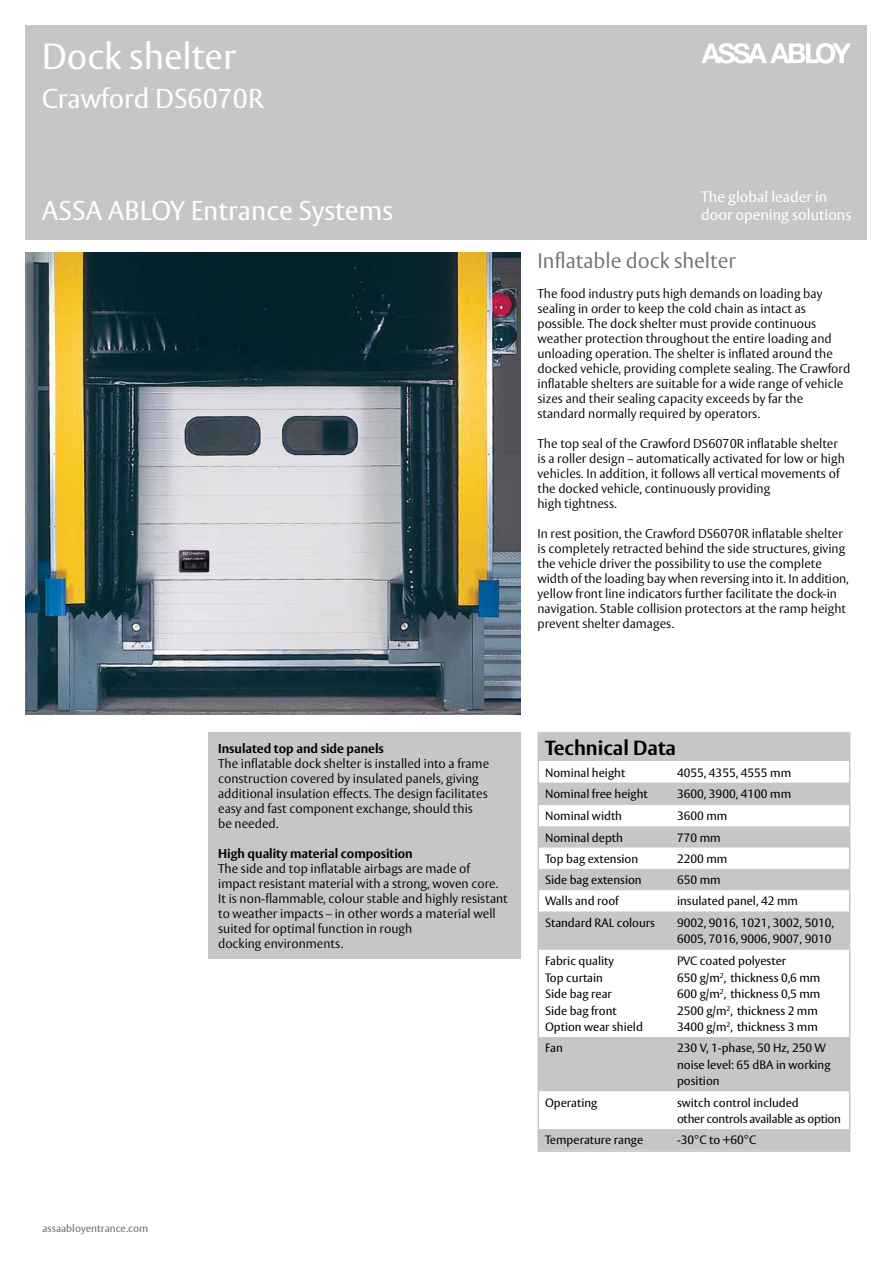
<style>
.page{position:relative;width:893px;height:1263px;background:#fff}
.page>*{position:absolute;margin:0;border:0;box-sizing:border-box;transform-origin:0 0}
.t1{font:36px "ASSA Vesta";color:#fff}
.t2{font:27px "ASSA Vesta";color:#fff}
.t3{font:300 21px "ASSA Vesta";color:#6f6f6e}
.t4{font:700 20.25px "ASSA Vesta";color:#000}
.t5{font:15px/18px "ASSA Vesta";color:#fff}
.t6{font:300 12.75px/15px "ASSA Vesta";color:#000}
.t7{font:700 12.75px "ASSA Vesta";color:#000}
.t8{font:12px/16.5px "ASSA Vesta";color:#000}
.t9{font:12px/16.5px "ASSA Vesta";letter-spacing:-.02em;color:#000}
.t10{font:10.5px "ASSA Vesta";color:#6f6f6e}
</style>
<div class="page">
<div style="left:25px;top:25px;width:842px;height:215px;background:#c5c6c6"></div>
<svg style="left:701px;top:43px;width:150px;height:21px"></svg>
<img style="left:25px;top:252px;width:495px;height:462px">
<div style="left:207px;top:732px;width:313px;height:226px;background:#c5c6c6"></div>
<svg style="left:537px;top:732px;width:313px;height:420px"></svg>
<h1 class="t1" style="left:42px;top:35px;width:196px">Dock shelter</h1>
<h2 class="t2" style="left:42px;top:82px;width:224px">Crawford DS6070R</h2>
<h2 class="t2" style="left:42px;top:194px;width:353px">ASSA ABLOY Entrance Systems</h2>
<p class="t5" style="left:701px;top:189px;width:152px">The global leader in door opening solutions</p>
<p class="t10" style="left:43px;top:1222px;width:107px">assaabloyentrance.com</p>
<h3 class="t3" style="left:537px;top:248px;width:200px">Inflatable dock shelter</h3>
<p class="t6" style="left:537px;top:287px;width:314px">The food industry puts high demands on loading bay sealing in order to keep the cold chain as intact as possible. The dock shelter must provide continuous weather protection throughout the entire loading and unloading operation. The shelter is inflated around the docked vehicle, providing complete sealing. The Crawford inflatable shelters are suitable for a wide range of vehicle sizes and their sealing capacity exceeds by far the standard normally required by operators.</p>
<p class="t6" style="left:537px;top:437px;width:309px">The top seal of the Crawford DS6070R inflatable shelter is a roller design – automatically activated for low or high vehicles. In addition, it follows all vertical movements of the docked vehicle, continuously providing<br>high tightness.</p>
<p class="t6" style="left:537px;top:527px;width:313px">In rest position, the Crawford DS6070R inflatable shelter is completely retracted behind the side structures, giving the vehicle driver the possibility to use the complete width of the loading bay when reversing into it. In addition, yellow front line indicators further facilitate the dock-in navigation. Stable collision protectors at the ramp height prevent shelter damages.</p>
<p class="t7" style="left:218px;top:740px;width:167px">Insulated top and side panels</p>
<p class="t6" style="left:218px;top:756px;width:273px">The inflatable dock shelter is installed into a frame construction covered by insulated panels, giving additional insulation effects. The design facilitates easy and fast com ponent exchange, should this be needed.</p>
<p class="t7" style="left:218px;top:845px;width:196px">High quality material composition</p>
<p class="t6" style="left:218px;top:861px;width:291px">The side and top inflatable airbags are made of impact resistant material with a strong, woven core.<br>It is non-flammable, colour stable and highly resistant to weather impacts – in other words a material well suited for optimal function in rough<br>docking environments.</p>
<h3 class="t4" style="left:545px;top:736px;width:133px">Technical Data</h3>
<p class="t8" style="left:545px;top:765px;width:82px">Nominal height</p>
<p class="t8" style="left:677px;top:765px;width:116px">4055, 4355, 4555 mm</p>
<p class="t8" style="left:545px;top:786px;width:104px">Nominal free height</p>
<p class="t8" style="left:677px;top:786px;width:116px">3600, 3900, 4100 mm</p>
<p class="t8" style="left:545px;top:808px;width:79px">Nominal width</p>
<p class="t8" style="left:677px;top:808px;width:52px">3600 mm</p>
<p class="t8" style="left:545px;top:830px;width:80px">Nominal depth</p>
<p class="t8" style="left:677px;top:830px;width:45px">770 mm</p>
<p class="t8" style="left:545px;top:851px;width:95px">Top bag extension</p>
<p class="t8" style="left:677px;top:851px;width:52px">2200 mm</p>
<p class="t8" style="left:545px;top:872px;width:98px">Side bag extension</p>
<p class="t8" style="left:677px;top:872px;width:45px">650 mm</p>
<p class="t8" style="left:545px;top:893px;width:75px">Walls and roof</p>
<p class="t8" style="left:677px;top:893px;width:122px">insulated panel, 42 mm</p>
<p class="t8" style="left:545px;top:915px;width:112px">Standard RAL colours</p>
<p class="t8" style="left:677px;top:915px;width:159px">9002, 9016, 1021, 3002, 5010,<br>6005, 7016, 9006, 9007, 9010</p>
<p class="t8" style="left:545px;top:953px;width:99px">Fabric quality<br>Top curtain<br>Side bag rear<br>Side bag front<br>Option wear shield</p>
<p class="t8" style="left:677px;top:953px;width:145px">PVC coated polyester<br>650 g/m<sup>2</sup>, thickness 0,6 mm<br>600 g/m<sup>2</sup>, thickness 0,5 mm<br>2500 g/m<sup>2</sup>, thickness 2 mm<br>3400 g/m<sup>2</sup>, thickness 3 mm</p>
<p class="t8" style="left:545px;top:1040px;width:19px">Fan</p>
<p class="t8" style="left:677px;top:1040px;width:155px">230 V, 1-phase, 50 Hz, 250 W noise level: 65 dBA in working position</p>
<p class="t8" style="left:545px;top:1095px;width:54px">Operating</p>
<p class="t9" style="left:677px;top:1095px;width:166px">switch control included<br>other controls available as option</p>
<p class="t8" style="left:545px;top:1132px;width:100px">Temperature range</p>
<p class="t8" style="left:677px;top:1132px;width:81px">-30°C to +60°C</p>
</div>
